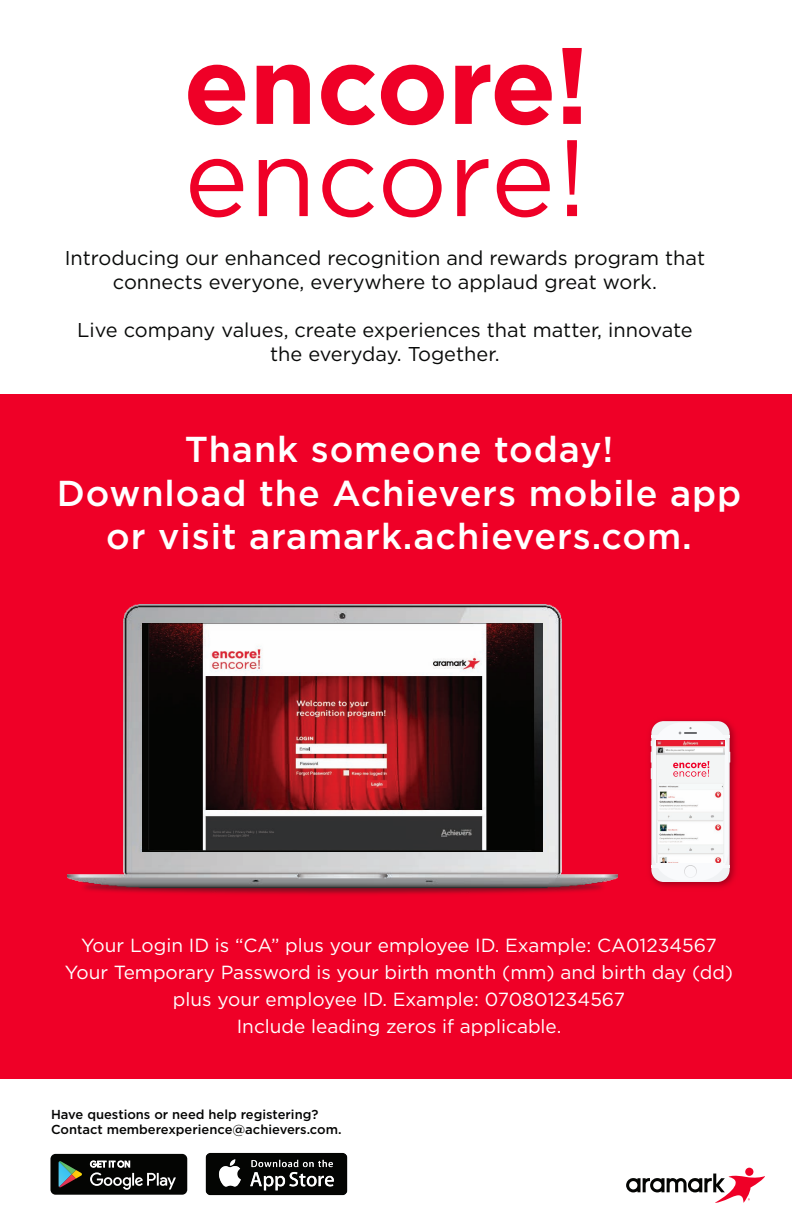
<style>
.page{position:relative;width:792px;height:1224px;background:#fff}
.page>*{position:absolute;margin:0;border:0;box-sizing:border-box;transform-origin:0 0}
.t1{font:500 36px/43.2px "Gotham";letter-spacing:.025em;color:#fff;text-align:center}
.t2{font:20px/24px "Gotham HTF";color:#090a09;text-align:center}
.t3{font:19px/27px "Gotham HTF";color:#fff;text-align:center}
.t4{font:500 13px/15.6px "Gotham HTF";color:#050504}
</style>
<div class="page">
<div style="left:0;top:394px;width:792px;height:684px;background:#ef0027"></div>
<img style="left:68px;top:605px;width:550px;height:290px">
<img style="left:143px;top:623px;width:400px;height:228px">
<img style="left:649px;top:720px;width:87px;height:168px">
<svg style="left:651px;top:721px;width:79px;height:161px;background:#f0e3e5"></svg>
<svg style="left:188px;top:65px;width:57px;height:60px"></svg>
<svg style="left:190px;top:159px;width:53px;height:58px"></svg>
<svg style="left:257px;top:65px;width:53px;height:59px"></svg>
<svg style="left:259px;top:159px;width:49px;height:57px"></svg>
<svg style="left:321px;top:65px;width:54px;height:60px"></svg>
<svg style="left:322px;top:159px;width:52px;height:58px"></svg>
<svg style="left:381px;top:65px;width:63px;height:60px"></svg>
<svg style="left:383px;top:159px;width:59px;height:58px"></svg>
<svg style="left:457px;top:159px;width:31px;height:57px"></svg>
<svg style="left:455px;top:64px;width:97px;height:61px"></svg>
<svg style="left:497px;top:159px;width:53px;height:58px"></svg>
<svg style="left:562px;top:48px;width:20px;height:76px"></svg>
<svg style="left:567px;top:140px;width:10px;height:76px"></svg>
<div style="left:50px;top:1154px;width:137px;height:41px;background:#040503;border-radius:5px"></div>
<svg style="left:90px;top:1161px;width:86px;height:29px"></svg>
<svg style="left:59px;top:1161px;width:23px;height:27px"></svg>
<img style="left:205px;top:1152px;width:143px;height:44px">
<svg style="left:626px;top:1168px;width:139px;height:35px"></svg>
<p class="t2" style="left:65px;top:246px;width:642px">Introducing our enhanced recognition and rewards program that connects everyone, everywhere to applaud great work.</p>
<p class="t2" style="left:77px;top:318px;width:617px">Live company values, create experiences that matter, innovate the everyday. Together.</p>
<h1 class="t1" style="left:57px;top:427px;width:686px">Thank someone today!<br>Download the Achievers mobile app or visit aramark.achievers.com.</h1>
<p class="t3" style="left:65px;top:931px;width:670px">Your Login ID is “CA” plus your employee ID. Example: CA01234567<br>Your Temporary Password is your birth month (mm) and birth day (dd) plus your employee ID. Example: 070801234567<br>Include leading zeros if applicable.</p>
<p class="t4" style="left:51px;top:1106px;width:292px">Have questions or need help registering?<br>Contact memberexperience@achievers.com.</p>
</div>
